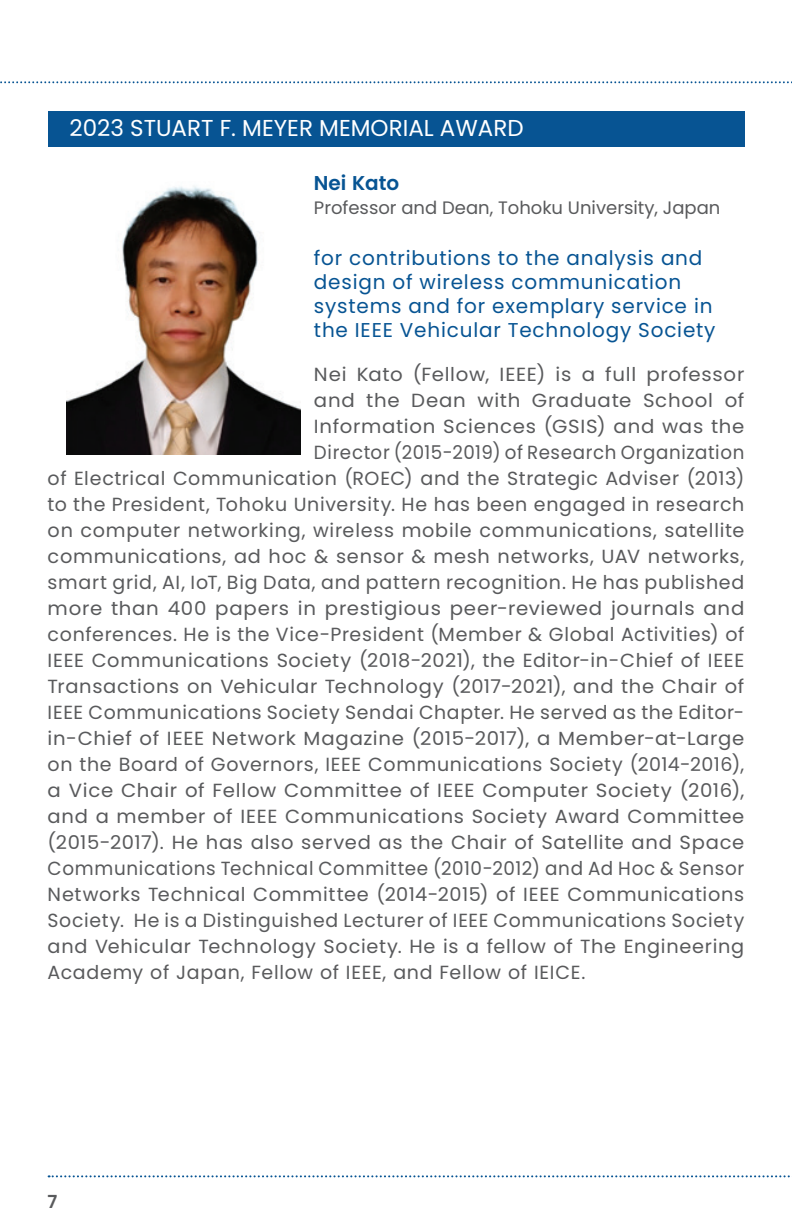
<style>
.page{position:relative;width:792px;height:1224px;background:#fff}
.page>*{position:absolute;margin:0;border:0;box-sizing:border-box;transform-origin:0 0}
.t1{font:23px "Poppins";color:#fff}
.t2{font:20px/24px "Poppins";letter-spacing:.04em;color:#075493}
.t3{font:600 20px "Poppins";color:#075493}
.t4{font:19px "Poppins";letter-spacing:.035em;color:#595a5c}
.t5{font:19px "Poppins";letter-spacing:.035em;color:#595a5c;scale:1.04 1}
.t6{font:19px "Poppins";letter-spacing:.035em;color:#595a5c;scale:.96 1}
.t7{font:18px "Poppins";color:#595a5c}
.t8{font:600 18px "Poppins";color:#595a5c}
</style>
<div class="page">
<svg style="left:49px;top:1175px;width:741px;height:2px"></svg>
<svg style="left:0;top:81px;width:792px;height:2px"></svg>
<div style="left:48px;top:111px;width:696px;height:36px;background:#075493"></div>
<img style="left:66px;top:186px;width:234px;height:269px">
<p class="t1" style="left:70px;top:114px;width:456px">2023 STUART F. MEYER MEMORIAL AWARD</p>
<p class="t3" style="left:314px;top:171px;width:87px">Nei Kato</p>
<p class="t7" style="left:314px;top:198px;width:408px">Professor and Dean, Tohoku University, Japan</p>
<p class="t2" style="left:314px;top:246px;width:403px">for contributions to the analysis and design of wireless communication systems and for exemplary service in the IEEE Vehicular Technology Society</p>
<p class="t5" style="left:314px;top:364px;width:415px">Nei Kato (Fellow, IEEE) is a full professor</p>
<p class="t5" style="left:314px;top:390px;width:415px">and the Dean with Graduate School of</p>
<p class="t5" style="left:314px;top:416px;width:415px">Information Sciences (GSIS) and was the</p>
<p class="t6" style="left:314px;top:442px;width:450px">Director (2015-2019) of Research Organization</p>
<p class="t4" style="left:48px;top:468px;width:698px">of Electrical Communication (ROEC) and the Strategic Adviser (2013)</p>
<p class="t4" style="left:48px;top:494px;width:698px">to the President, Tohoku University. He has been engaged in research</p>
<p class="t4" style="left:48px;top:520px;width:698px">on computer networking, wireless mobile communications, satellite</p>
<p class="t4" style="left:48px;top:546px;width:698px">communications, ad hoc &amp; sensor &amp; mesh networks, UAV networks,</p>
<p class="t4" style="left:48px;top:572px;width:698px">smart grid, AI, IoT, Big Data, and pattern recognition. He has published</p>
<p class="t5" style="left:48px;top:598px;width:672px">more than 400 papers in prestigious peer-reviewed journals and</p>
<p class="t4" style="left:48px;top:624px;width:698px">conferences. He is the Vice-President (Member &amp; Global Activities) of</p>
<p class="t4" style="left:48px;top:650px;width:698px">IEEE Communications Society (2018-2021), the Editor-in-Chief of IEEE</p>
<p class="t4" style="left:48px;top:676px;width:698px">Transactions on Vehicular Technology (2017-2021), and the Chair of</p>
<p class="t4" style="left:48px;top:702px;width:698px">IEEE Communications Society Sendai Chapter. He served as the Editor-</p>
<p class="t5" style="left:48px;top:728px;width:672px">in-Chief of IEEE Network Magazine (2015-2017), a Member-at-Large</p>
<p class="t4" style="left:48px;top:754px;width:698px">on the Board of Governors, IEEE Communications Society (2014-2016),</p>
<p class="t5" style="left:48px;top:780px;width:672px">a Vice Chair of Fellow Committee of IEEE Computer Society (2016),</p>
<p class="t4" style="left:48px;top:806px;width:698px">and a member of IEEE Communications Society Award Committee</p>
<p class="t4" style="left:48px;top:832px;width:698px">(2015-2017). He has also served as the Chair of Satellite and Space</p>
<p class="t4" style="left:48px;top:858px;width:698px">Communications Technical Committee (2010-2012) and Ad Hoc &amp; Sensor</p>
<p class="t4" style="left:48px;top:884px;width:698px">Networks Technical Committee (2014-2015) of IEEE Communications</p>
<p class="t4" style="left:48px;top:910px;width:698px">Society. He is a Distinguished Lecturer of IEEE Communications Society</p>
<p class="t4" style="left:48px;top:936px;width:698px">and Vehicular Technology Society. He is a fellow of The Engineering</p>
<p class="t4" style="left:48px;top:962px;width:539px">Academy of Japan, Fellow of IEEE, and Fellow of IEICE.</p>
<p class="t8" style="left:48px;top:1191px;width:11px">7</p>
</div>
